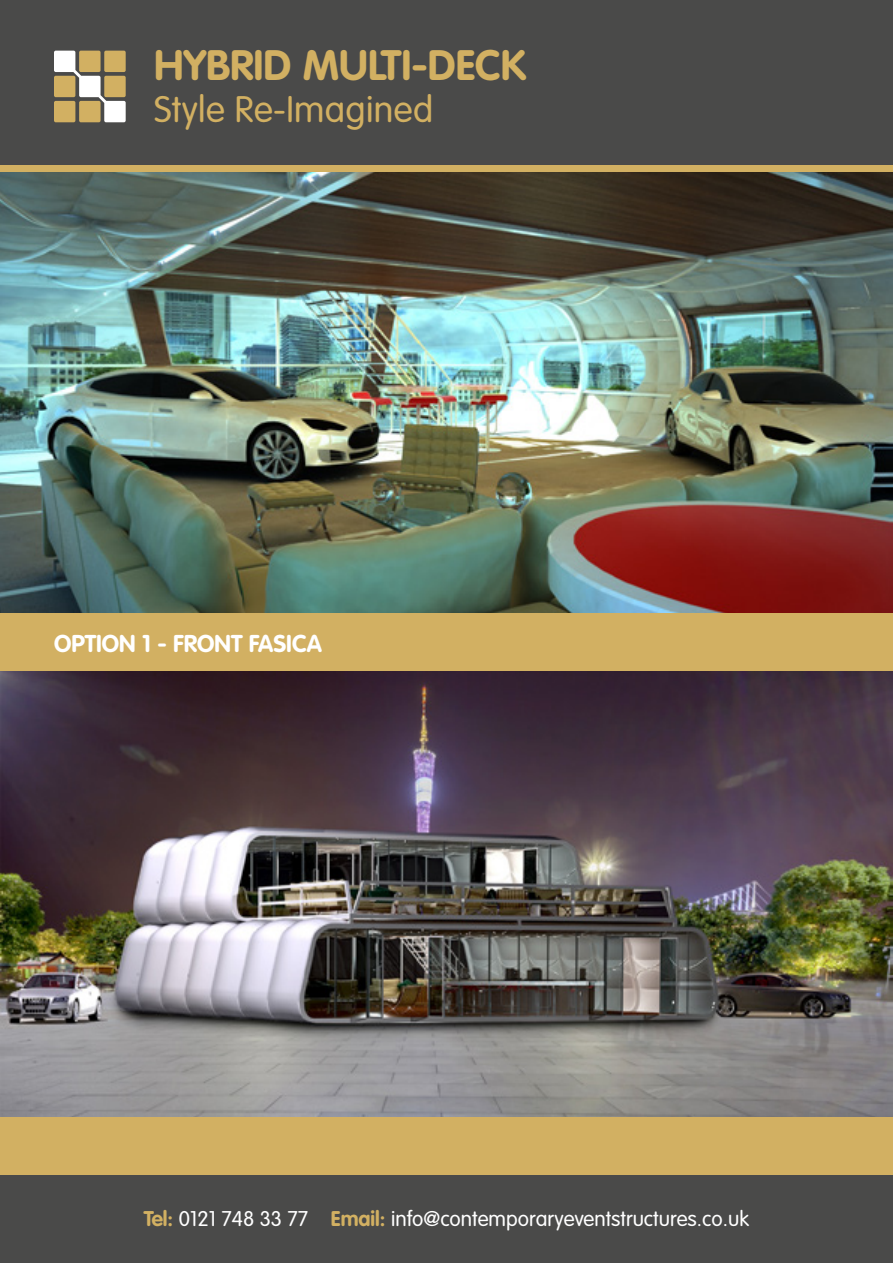
<style>
.page{position:relative;width:893px;height:1263px;background:#fff}
.page>*{position:absolute;margin:0;border:0;box-sizing:border-box;transform-origin:0 0}
.t1{font:700 42px "VAG Rounded";color:#d2b062}
.t2{font:300 36.3px "VAG Rounded";letter-spacing:.01em;color:#d2b062}
.t3{font:700 24px "VAG Rounded";color:#fff}
.t4{font:300 21px "VAG Rounded";color:#fff}
.s1{font-weight:700;color:#d2b062}
</style>
<div class="page">
<div style="left:0;top:1174px;width:893px;height:89px;background:#4a4a49"></div>
<div style="left:0;top:0;width:893px;height:173px;background:#4a4a49"></div>
<div style="left:0;top:165px;width:893px;height:8px;background:#d2b062"></div>
<svg style="left:54px;top:51px;width:72px;height:71px"></svg>
<img style="left:0;top:173px;width:893px;height:441px">
<div style="left:0;top:614px;width:893px;height:57px;background:#d2b062"></div>
<img style="left:0;top:671px;width:893px;height:446px">
<div style="left:0;top:1117px;width:893px;height:57px;background:#d2b062"></div>
<h1 class="t1" style="left:154px;top:41px;width:374px">HYBRID MULTI-DECK</h1>
<h2 class="t2" style="left:154px;top:89px;width:281px">Style Re-Imagined</h2>
<p class="t3" style="left:54px;top:630px;width:269px">OPTION 1 - FRONT FASICA</p>
<p class="t4" style="left:144px;top:1206px;width:607px"><span class="s1">Tel:</span> 0121 748 33 77 <span class="s1">Email:</span> info@contemporaryeventstructures.co.uk</p>
</div>
